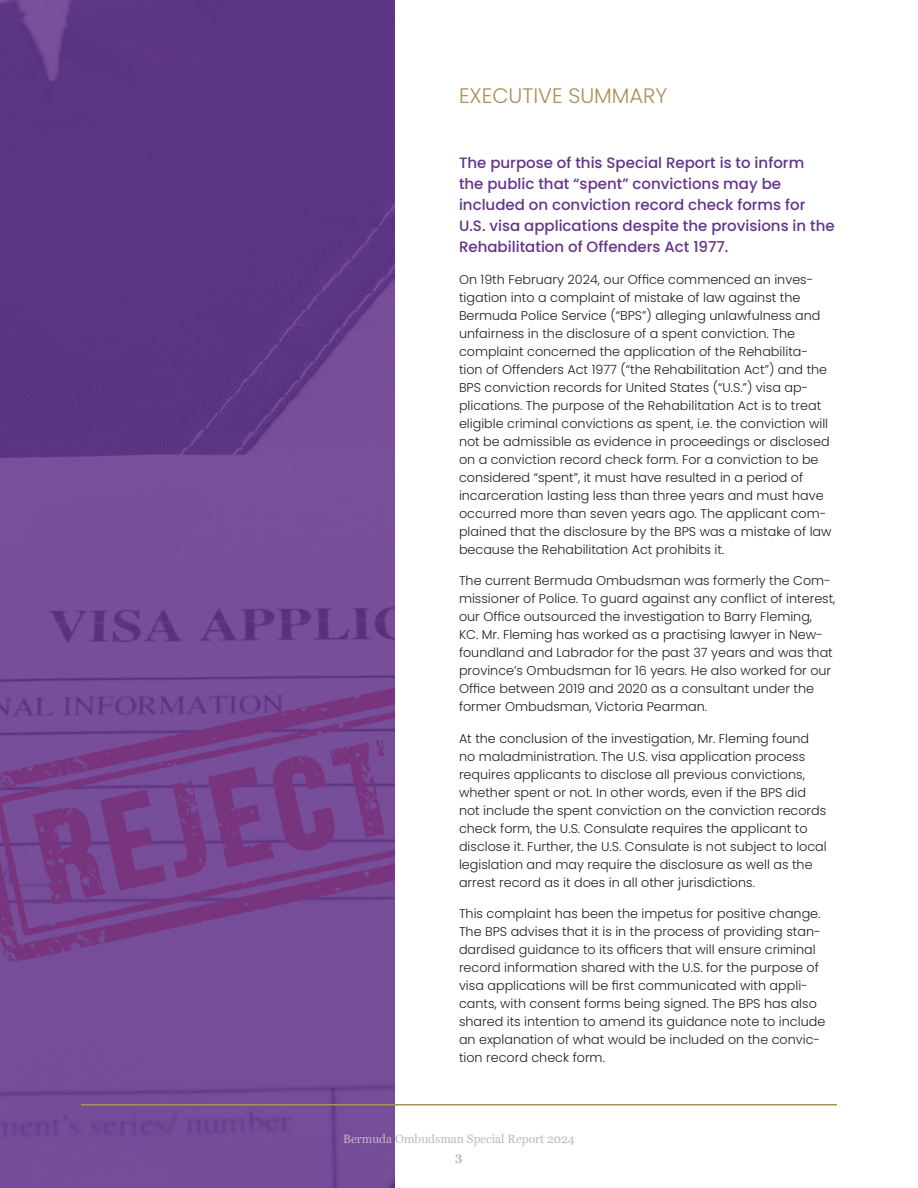
<style>
.page{position:relative;width:918px;height:1188px;background:#fff}
.page>*{position:absolute;margin:0;border:0;box-sizing:border-box;transform-origin:0 0}
.t1{font:300 21px "Poppins";color:#a89059}
.Main_para{font:500 15px/21px "Poppins";color:#64338b}
.Poppins_text{font:300 12.75px/18px "Poppins";color:#231f20}
.t2{font:12px "Georgia";color:#c4b4c5}
.t3{font:700 12px "Georgia";color:#c4b4c5}
</style>
<div class="page">
<svg style="left:0;top:0;width:394px;height:1188px;background:#6c428e"></svg>
<hr style="left:81px;top:1104px;width:756px;height:2px;background:#a89059">
<p class="t1" style="left:459px;top:84px;width:210px">EXECUTIVE SUMMARY</p>
<p class="Main_para" style="left:459px;top:152px;width:377px">The purpose of this Special Report is to inform<br>the public that “spent” convictions may be included on conviction record check forms for U.S. visa applications despite the provisions in the Rehabilitation of Offenders Act 1977.</p>
<p class="Poppins_text" style="left:459px;top:270px;width:374px">On 19th February 2024, our Office commenced an inves&shy;tigation into a complaint of mistake of law against the Bermuda Police Service (“BPS”) alleging unlawfulness and unfairness in the disclosure of a spent conviction. The complaint concerned the application of the Rehabilita&shy;tion of Offenders Act 1977 (“the Rehabilitation Act”) and the BPS conviction records for United States (“U.S.”) visa ap&shy;plications. The purpose of the Rehabilitation Act is to treat eligible criminal convictions as spent, i.e. the conviction will not be admissible as evidence in proceedings or disclosed on a conviction record check form. For a conviction to be considered “spent”, it must have resulted in a period of incarceration lasting less than three years and must have occurred more than seven years ago. The applicant com&shy;plained that the disclosure by the BPS was a mistake of law because the Rehabilitation Act prohibits it.</p>
<p class="Poppins_text" style="left:459px;top:572px;width:378px">The current Bermuda Ombudsman was formerly the Com&shy;missioner of Police. To guard against any conflict of interest, our Office outsourced the investigation to Barry Fleming,<br>KC. Mr. Fleming has worked as a practising lawyer in New&shy;foundland and Labrador for the past 37 years and was that province’s Ombudsman for 16 years. He also worked for our Office between 2019 and 2020 as a consultant under the former Ombudsman, Victoria Pearman.</p>
<p class="Poppins_text" style="left:459px;top:729px;width:369px">At the conclusion of the investigation, Mr. Fleming found no maladministration. The U.S. visa application process requires applicants to disclose all previous convictions, whether spent or not. In other words, even if the BPS did not include the spent conviction on the conviction records check form, the U.S. Consulate requires the applicant to disclose it. Further, the U.S. Consulate is not subject to local legislation and may require the disclosure as well as the arrest record as it does in all other jurisdictions.</p>
<p class="Poppins_text" style="left:459px;top:905px;width:368px">This complaint has been the impetus for positive change.<br>The BPS advises that it is in the process of providing stan&shy;dardised guidance to its officers that will ensure criminal record information shared with the U.S. for the purpose of visa applications will be first communicated with appli&shy;cants, with consent forms being signed. The BPS has also shared its intention to amend its guidance note to include an explanation of what would be included on the convic&shy;tion record check form.</p>
<p class="t2" style="left:343px;top:1130px;width:233px">Bermuda Ombudsman Special Report 2024</p>
<p class="t3" style="left:455px;top:1148px;width:9px">3</p>
</div>
